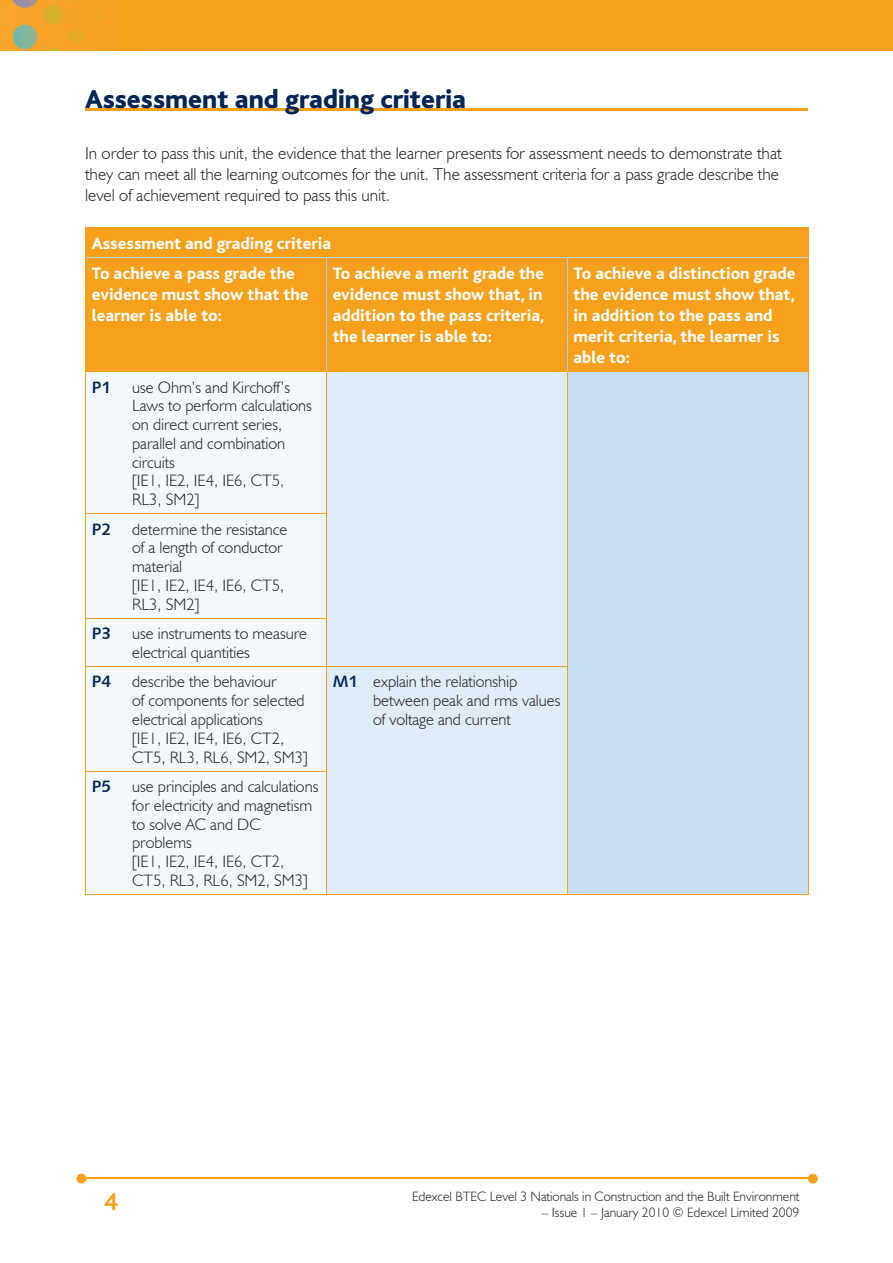
<style>
.page{position:relative;width:893px;height:1263px;background:#fff}
.page>*{position:absolute;margin:0;border:0;box-sizing:border-box;transform-origin:0 0}
.t1{font:800 27px "Bliss";color:#002556}
.t2{font:700 25.5px "Bliss";color:#f6a01b}
.t3{font:800 17.25px/21px "Bliss";color:#fff}
.t4{font:300 17.25px/21px "Humanist 521 BT";color:#231f20}
.t5{font:300 16.5px/18.8px "Humanist 521 BT";color:#231f20}
.t6{font:16.5px "Humanist 531 BT Bold A";color:#002556}
.t7{font:300 13.5px "Humanist 521 BT";color:#231f20}
.s1{font-family:"Humanist 531 BT Bold A";font-weight:400;color:#002556}
</style>
<div class="page">
<img style="left:0;top:0;width:893px;height:51px">
<hr style="left:82px;top:1178px;width:728px;height:1px;background:#f6a01b">
<svg style="left:808px;top:1174px;width:10px;height:9px"></svg>
<svg style="left:77px;top:1174px;width:9px;height:9px"></svg>
<hr style="left:85px;top:108px;width:723px;height:2px;background:#f6a01b">
<div style="left:86px;top:228px;width:722px;height:143px;background:#f6a01b"></div>
<div style="left:86px;top:372px;width:240px;height:522px;background:#f2f7fb"></div>
<div style="left:327px;top:372px;width:240px;height:522px;background:#e0edf8"></div>
<div style="left:567px;top:371px;width:241px;height:523px;background:#c8dff2"></div>
<svg style="left:85px;top:228px;width:1px;height:29px"></svg>
<svg style="left:808px;top:228px;width:1px;height:29px"></svg>
<hr style="left:85px;top:227px;width:241px;height:1px;background:#f6a01b">
<hr style="left:326px;top:227px;width:241px;height:1px;background:#f6a01b">
<hr style="left:567px;top:227px;width:241px;height:1px;background:#f6a01b">
<hr style="left:85px;top:257px;width:1px;height:114px;background:#f6a01b">
<hr style="left:86px;top:257px;width:240px;height:1px;background:#accfed">
<hr style="left:326px;top:258px;width:1px;height:113px;background:#accfed">
<hr style="left:326px;top:257px;width:241px;height:1px;background:#accfed">
<hr style="left:567px;top:258px;width:1px;height:113px;background:#accfed">
<hr style="left:808px;top:257px;width:1px;height:114px;background:#f6a01b">
<hr style="left:567px;top:257px;width:241px;height:1px;background:#accfed">
<hr style="left:85px;top:372px;width:1px;height:141px;background:#f6a01b">
<hr style="left:85px;top:371px;width:241px;height:1px;background:#f6a01b">
<hr style="left:326px;top:372px;width:1px;height:141px;background:#f6a01b">
<hr style="left:326px;top:371px;width:241px;height:1px;background:#f6a01b">
<hr style="left:567px;top:372px;width:1px;height:142px;background:#f6a01b">
<hr style="left:567px;top:514px;width:1px;height:104px;background:#f6a01b">
<hr style="left:567px;top:618px;width:1px;height:48px;background:#f6a01b">
<hr style="left:808px;top:372px;width:1px;height:142px;background:#f6a01b">
<hr style="left:808px;top:514px;width:1px;height:104px;background:#f6a01b">
<hr style="left:808px;top:618px;width:1px;height:48px;background:#f6a01b">
<hr style="left:808px;top:666px;width:1px;height:105px;background:#f6a01b">
<hr style="left:808px;top:771px;width:1px;height:123px;background:#f6a01b">
<hr style="left:567px;top:371px;width:241px;height:1px;background:#f6a01b">
<hr style="left:326px;top:514px;width:1px;height:104px;background:#f6a01b">
<hr style="left:85px;top:514px;width:1px;height:104px;background:#f6a01b">
<hr style="left:85px;top:513px;width:242px;height:1px;background:#f6a01b">
<hr style="left:326px;top:618px;width:1px;height:48px;background:#f6a01b">
<hr style="left:85px;top:618px;width:1px;height:48px;background:#f6a01b">
<hr style="left:85px;top:618px;width:242px;height:1px;background:#f6a01b">
<hr style="left:326px;top:667px;width:1px;height:104px;background:#f6a01b">
<hr style="left:567px;top:667px;width:1px;height:104px;background:#f6a01b">
<hr style="left:567px;top:771px;width:1px;height:123px;background:#f6a01b">
<hr style="left:85px;top:667px;width:1px;height:104px;background:#f6a01b">
<hr style="left:85px;top:666px;width:241px;height:1px;background:#f6a01b">
<hr style="left:326px;top:666px;width:242px;height:1px;background:#f6a01b">
<hr style="left:326px;top:771px;width:1px;height:123px;background:#f6a01b">
<hr style="left:85px;top:771px;width:1px;height:123px;background:#f6a01b">
<hr style="left:85px;top:771px;width:242px;height:1px;background:#f6a01b">
<hr style="left:85px;top:894px;width:241px;height:1px;background:#f6a01b">
<hr style="left:326px;top:894px;width:241px;height:1px;background:#f6a01b">
<hr style="left:567px;top:894px;width:241px;height:1px;background:#f6a01b">
<h1 class="t1" style="left:85px;top:85px;width:383px">Assessment and grading criteria</h1>
<p class="t4" style="left:85px;top:142px;width:698px">In order to pass this unit, the evidence that the learner presents for assessment needs to demonstrate that they can meet all the learning outcomes for the unit. The assessment criteria for a pass grade describe the level of achievement required to pass this unit.</p>
<p class="t3" style="left:92px;top:229px;width:241px;line-height:30.2px">Assessment and grading criteria<br>To achieve a pass grade the</p>
<p class="t3" style="left:92px;top:284px;width:218px">evidence must show that the learner is able to:</p>
<p class="t3" style="left:333px;top:263px;width:213px;text-align:justify">To achieve a merit grade the evidence must show that, in addition to the pass criteria, the learner is able to:</p>
<p class="t3" style="left:574px;top:263px;width:224px">To achieve a distinction grade the evidence must show that, in addition to the pass and merit criteria, the learner is able to:</p>
<p class="t6" style="left:92px;top:377px;width:21px">P1</p>
<p class="t5" style="left:132px;top:377px;width:181px">use Ohm’s and Kirchoff’s<br>Laws to perform calculations on direct current series, parallel and combination circuits<br>[IE1, IE2, IE4, IE6, CT5,<br>RL3, SM2]</p>
<p class="t6" style="left:92px;top:519px;width:21px">P2</p>
<p class="t5" style="left:132px;top:519px;width:157px">determine the resistance of a length of conductor material<br>[IE1, IE2, IE4, IE6, CT5,<br>RL3, SM2]</p>
<p class="t6" style="left:92px;top:623px;width:21px">P3</p>
<p class="t5" style="left:132px;top:624px;width:176px">use instruments to measure electrical quantities</p>
<p class="t6" style="left:92px;top:672px;width:21px">P4</p>
<p class="t5" style="left:132px;top:672px;width:177px">describe the behaviour<br>of components for selected electrical applications<br>[IE1, IE2, IE4, IE6, CT2,<br>CT5, RL3, RL6, SM2, SM3]</p>
<p class="t5" style="left:373px;top:672px;width:189px;text-indent:-40px"><span class="s1">M1</span> explain the relationship between peak and rms values of voltage and current</p>
<p class="t6" style="left:92px;top:776px;width:21px">P5</p>
<p class="t5" style="left:132px;top:777px;width:188px">use principles and calculations for electricity and magnetism to solve AC and DC problems<br>[IE1, IE2, IE4, IE6, CT2,<br>CT5, RL3, RL6, SM2, SM3]</p>
<h2 class="t2" style="left:104px;top:1189px;width:15px">4</h2>
<p class="t7" style="left:412px;top:1188px;width:389px">Edexcel BTEC Level 3 Nationals in Construction and the Built Environment</p>
<p class="t7" style="left:542px;top:1204px;width:259px">– Issue 1 – January 2010 © Edexcel Limited 2009</p>
</div>
